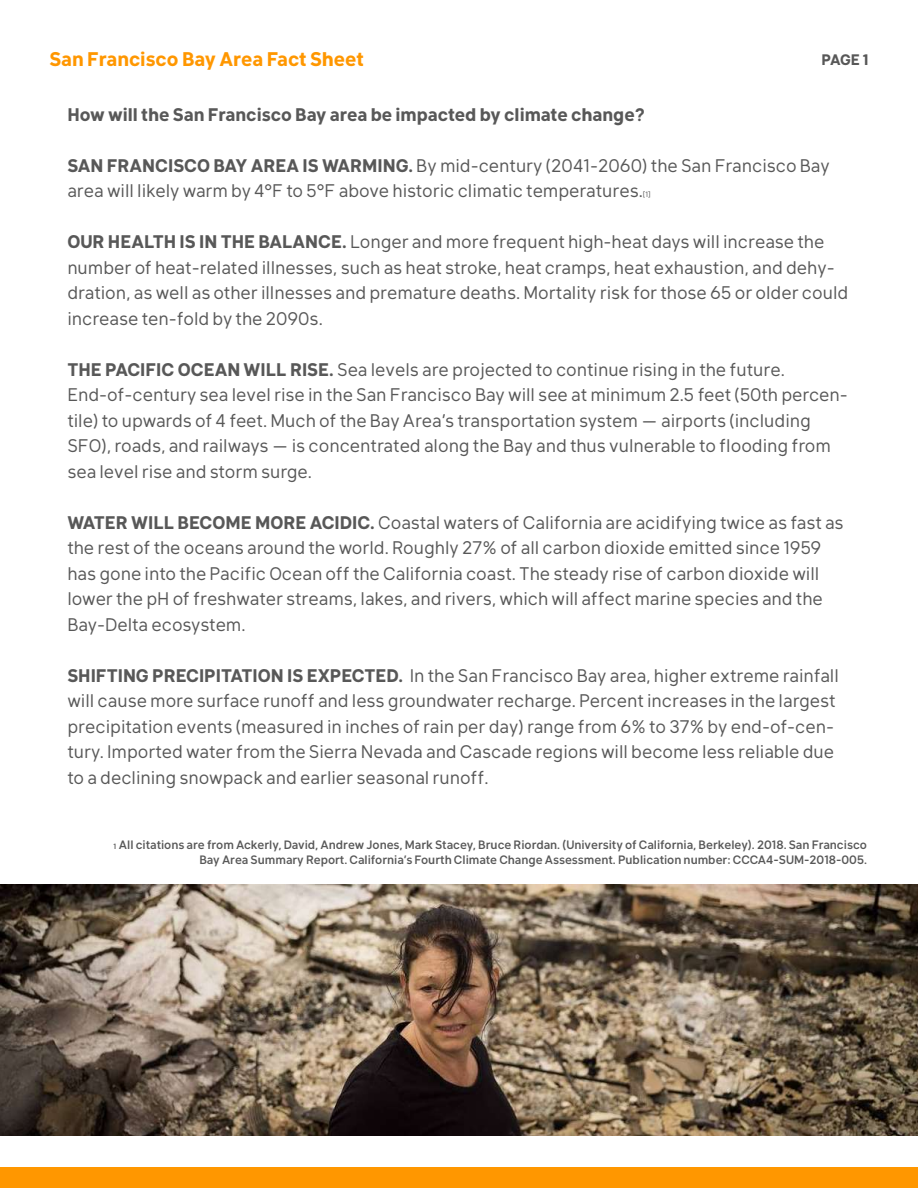
<style>
.page{position:relative;width:918px;height:1188px;background:#fff}
.page>*{position:absolute;margin:0;border:0;box-sizing:border-box;transform-origin:0 0}
.t1{font:700 19.5px "Klima";color:#ff9700}
.t2{font:18px/25.5px "Klima";color:#585858}
.t3{font:700 18px "Klima";color:#585858}
.t4{font:700 15px "Klima";color:#585858}
.t5{font:500 12px/15px "Klima";color:#585858;text-align:right}
.t6{font:7.5px "Klima";color:#585858}
.s1{font-weight:700}
.s2{font-size:7.5px}
</style>
<div class="page">
<div style="left:0;top:1167px;width:918px;height:21px;background:#ff9700"></div>
<img style="left:0;top:885px;width:918px;height:251px">
<p class="t1" style="left:50px;top:42px;width:316px">San Francisco Bay Area Fact Sheet</p>
<p class="t4" style="left:821px;top:47px;width:49px">PAGE 1</p>
<p class="t3" style="left:67px;top:99px;width:579px">How will the San Francisco Bay area be impacted by climate change?</p>
<p class="t2" style="left:67px;top:151px;width:764px"><span class="s1">SAN FRANCISCO BAY AREA IS WARMING.</span> By mid-century (2041-2060) the San Francisco Bay area will likely warm by 4°F to 5°F above historic climatic temperatures.</p>
<p class="t6" style="left:643px;top:188px;width:10px">[1]</p>
<p class="t2" style="left:67px;top:227px;width:783px"><span class="s1">OUR HEALTH IS IN THE BALANCE.</span> Longer and more frequent high-heat days will increase the number of heat-related illnesses, such as heat stroke, heat cramps, heat exhaustion, and dehy&shy;dration, as well as other illnesses and premature deaths. Mortality risk for those 65 or older could increase ten-fold by the 2090s.</p>
<p class="t2" style="left:67px;top:355px;width:782px"><span class="s1">THE PACIFIC OCEAN WILL RISE.</span> Sea levels are projected to continue rising in the future.<br>End-of-century sea level rise in the San Francisco Bay will see at minimum 2.5 feet (50th percen&shy;tile) to upwards of 4 feet. Much of the Bay Area’s transportation system — airports (including SFO), roads, and railways — is concentrated along the Bay and thus vulnerable to flooding from sea level rise and storm surge.</p>
<p class="t2" style="left:67px;top:508px;width:778px"><span class="s1">WATER WILL BECOME MORE ACIDIC.</span> Coastal waters of California are acidifying twice as fast as the rest of the oceans around the world. Roughly 27% of all carbon dioxide emitted since 1959 has gone into the Pacific Ocean off the California coast. The steady rise of carbon dioxide will lower the pH of freshwater streams, lakes, and rivers, which will affect marine species and the Bay-Delta ecosystem.</p>
<p class="t2" style="left:67px;top:661px;width:773px"><span class="s1">SHIFTING PRECIPITATION IS EXPECTED.</span> In the San Francisco Bay area, higher extreme rainfall will cause more surface runoff and less groundwater recharge. Percent increases in the largest precipitation events (measured in inches of rain per day) range from 6% to 37% by end-of-cen&shy;tury. Imported water from the Sierra Nevada and Cascade regions will become less reliable due to a declining snowpack and earlier seasonal runoff.</p>
<p class="t5" style="left:113px;top:836px;width:755px"><span class="s2">1</span> All citations are from Ackerly, David, Andrew Jones, Mark Stacey, Bruce Riordan. (University of California, Berkeley). 2018. San Francisco<br>Bay Area Summary Report. California’s Fourth Climate Change Assessment. Publication number: CCCA4-SUM-2018-005.</p>
</div>
